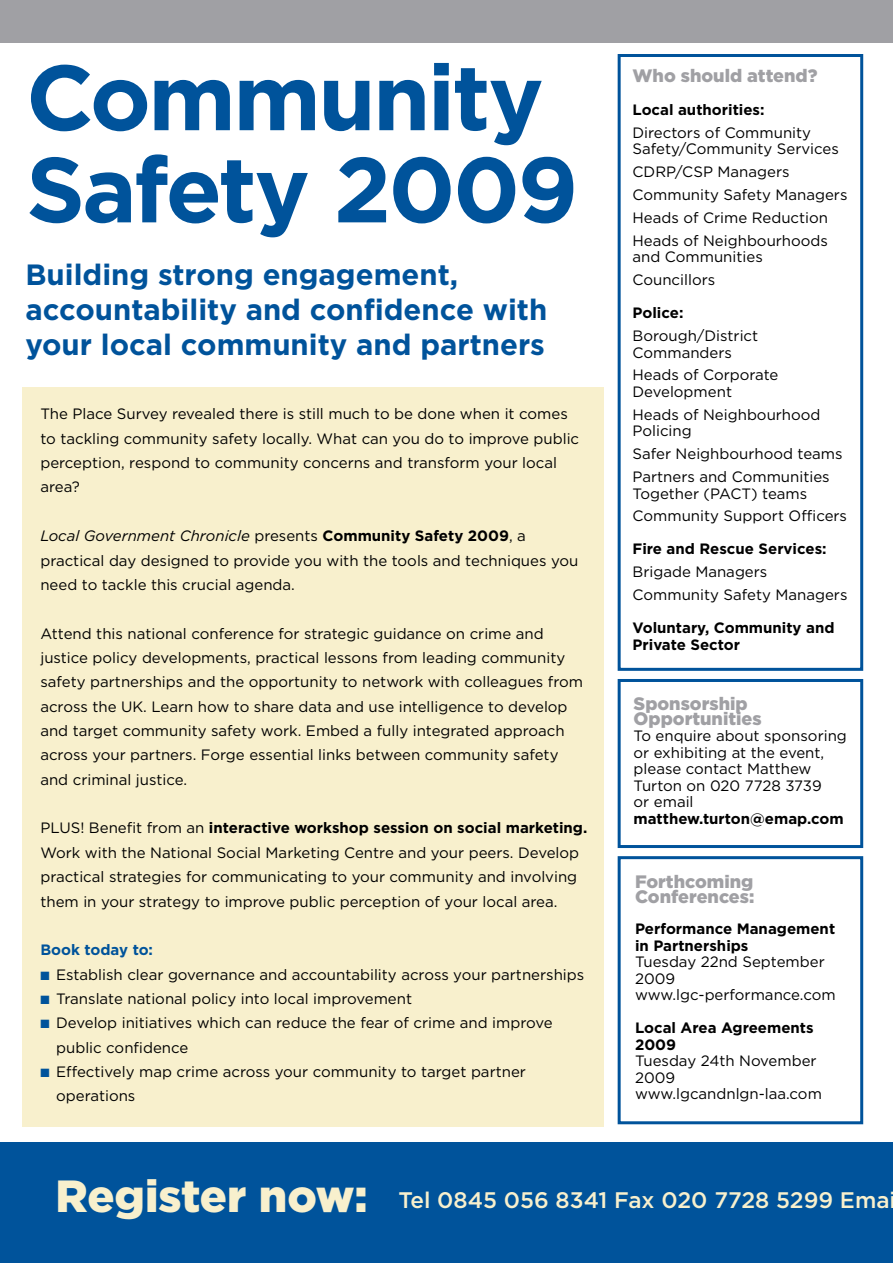
<style>
.page{position:relative;width:893px;height:1263px;background:#fff}
.page>*{position:absolute;margin:0;border:0;box-sizing:border-box;transform-origin:0 0}
.t1{font:700 92.1px/92.1px "Gotham";letter-spacing:-.03em;color:#00539b}
.t2{font:700 29.25px/35.1px "Gotham";color:#00539b}
.t3{font:500 22.5px "Gotham";color:#f8f0cd}
.t4{font:900 18px/15px "Gotham";color:#a0a0a4}
.t5{font:15px/24.3px "Gotham";color:#000}
.t6{font:700 15px/16.5px "Gotham";color:#000}
.t7{font:700 15px "Gotham";color:#00539b}
.s1{font-style:italic}
.s2{font-weight:700}
.s3{color:#00539b}
.s4{font-weight:900;font-size:45px}
</style>
<div class="page">
<div style="left:22px;top:387px;width:582px;height:740px;background:#f8f0cd"></div>
<div style="left:0;top:0;width:893px;height:42px;background:#a0a0a4"></div>
<div style="left:0;top:1142px;width:893px;height:121px;background:#00539b"></div>
<div style="left:618px;top:856px;width:245px;height:268px;border:3px solid #00539b"></div>
<div style="left:618px;top:679px;width:245px;height:169px;border:3px solid #00539b"></div>
<div style="left:618px;top:54px;width:245px;height:617px;border:3px solid #00539b"></div>
<h1 class="t1" style="left:26px;top:49px;width:554px">Community<br>Safety 2009</h1>
<h2 class="t2" style="left:26px;top:256px;width:523px">Building strong engagement, accountability and confidence with your local community and partners</h2>
<p class="t5" style="left:40px;top:402px;width:540px">The Place Survey revealed there is still much to be done when it comes to tackling community safety locally. What can you do to improve public perception, respond to community concerns and transform your local area?</p>
<p class="t5" style="left:40px;top:523px;width:539px"><span class="s1">Local Government Chronicle</span> presents <span class="s2">Community Safety 2009</span>, a practical day designed to provide you with the tools and techniques you need to tackle this crucial agenda.</p>
<p class="t5" style="left:40px;top:621px;width:544px">Attend this national conference for strategic guidance on crime and justice policy developments, practical lessons from leading community safety partnerships and the opportunity to network with colleagues from across the UK. Learn how to share data and use intelligence to develop and target community safety work. Embed a fully integrated approach across your partners. Forge essential links between community safety and criminal justice.</p>
<p class="t5" style="left:40px;top:816px;width:548px">PLUS! Benefit from an <span class="s2">interactive workshop session on social marketing.<br></span>Work with the National Social Marketing Centre and your peers. Develop practical strategies for communicating to your community and involving them in your strategy to improve public perception of your local area.</p>
<p class="t7" style="left:40px;top:941px;width:114px">Book today to:</p>
<p class="t5" style="left:40px;top:962px;width:545px"><span class="s3">■</span> Establish clear governance and accountability across your partnerships</p>
<p class="t5" style="left:40px;top:986px;width:373px"><span class="s3">■</span> Translate national policy into local improvement</p>
<p class="t5" style="left:56px;top:1010px;width:498px;text-indent:-16px"><span class="s3">■</span> Develop initiatives which can reduce the fear of crime and improve public confidence</p>
<p class="t5" style="left:56px;top:1059px;width:471px;text-indent:-16px"><span class="s3">■</span> Effectively map crime across your community to target partner operations</p>
<p class="t4" style="left:632px;top:68px;width:186px">Who should attend?</p>
<p class="t6" style="left:632px;top:101px;width:134px">Local authorities:</p>
<p class="t5" style="left:632px;top:124px;width:208px;line-height:16.5px">Directors of Community<br>Safety/Community Services</p>
<p class="t5" style="left:632px;top:160px;width:216px;line-height:23px">CDRP/CSP Managers<br>Community Safety Managers<br>Heads of Crime Reduction<br>Heads of Neighbourhoods</p>
<p class="t5" style="left:632px;top:245px;width:132px;line-height:23px">and Communities<br>Councillors</p>
<p class="t6" style="left:632px;top:304px;width:52px">Police:</p>
<p class="t5" style="left:632px;top:327px;width:127px;line-height:16.5px">Borough/District<br>Commanders</p>
<p class="t5" style="left:632px;top:367px;width:147px;line-height:16.5px">Heads of Corporate<br>Development</p>
<p class="t5" style="left:632px;top:406px;width:190px;line-height:16.5px">Heads of Neighbourhood<br>Policing</p>
<p class="t5" style="left:632px;top:442px;width:212px;line-height:23px">Safer Neighbourhood teams<br>Partners and Communities</p>
<p class="t5" style="left:632px;top:481px;width:216px;line-height:23px">Together (PACT) teams<br>Community Support Officers</p>
<p class="t6" style="left:632px;top:540px;width:196px">Fire and Rescue Services:</p>
<p class="t5" style="left:632px;top:560px;width:216px;line-height:23px">Brigade Managers<br>Community Safety Managers</p>
<p class="t6" style="left:632px;top:619px;width:203px">Voluntary, Community and<br>Private Sector</p>
<p class="t4" style="left:634px;top:695px;width:130px">Sponsorship<br>Opportunities</p>
<p class="t5" style="left:634px;top:727px;width:215px;line-height:16.5px">To enquire about sponsoring or exhibiting at the event, please contact Matthew<br>Turton on 020 7728 3739<br>or email</p>
<p class="t6" style="left:634px;top:810px;width:212px">matthew.turton@emap.com</p>
<p class="t4" style="left:635px;top:873px;width:121px">Forthcoming<br>Conferences:</p>
<p class="t6" style="left:635px;top:920px;width:202px">Performance Management in Partnerships</p>
<p class="t5" style="left:635px;top:953px;width:202px;line-height:16.5px">Tuesday 22nd September<br>2009 www.lgc-performance.com</p>
<p class="t6" style="left:635px;top:1019px;width:180px">Local Area Agreements<br>2009</p>
<p class="t5" style="left:635px;top:1052px;width:188px;line-height:16.5px">Tuesday 24th November<br>2009 www.lgcandnlgn-laa.com</p>
<h3 class="t3" style="left:56px;top:1187px;width:842px"><span class="s4">Register now:</span> Tel 0845 056 8341 Fax 020 7728 5299 Emai</h3>
</div>
